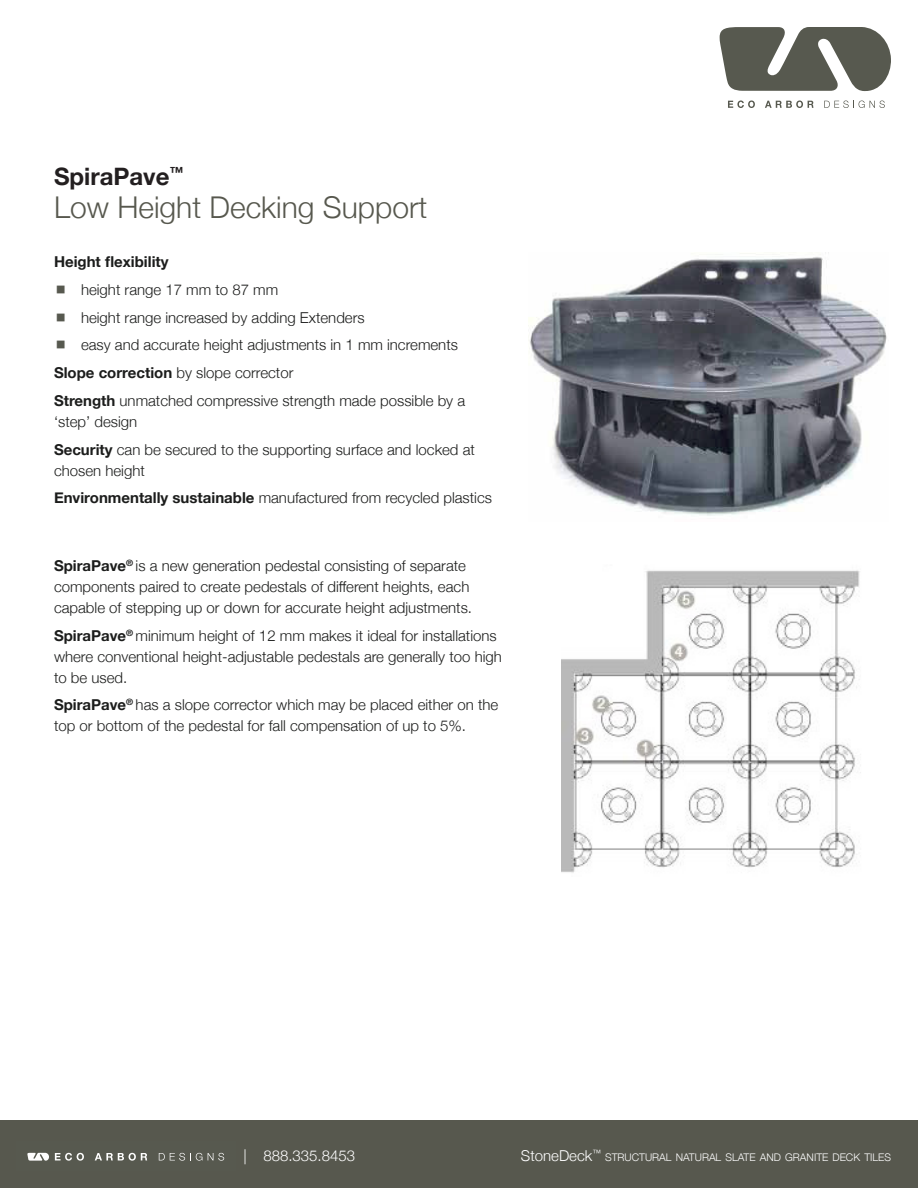
<style>
.page{position:relative;width:918px;height:1188px;background:#fff}
.page>*{position:absolute;margin:0;border:0;box-sizing:border-box;transform-origin:0 0}
.Subheadline{font:300 30px "Helvetica Neue";color:#57584e}
.Paragraph_Style_1{font:700 24px "Helvetica Neue";color:#231f20}
.t1{font:300 15px/21px "Helvetica Neue";color:#1c1d1c}
.t2{font:300 15px "Helvetica Neue";color:#fff}
.t3{font:700 15px "Helvetica Neue";color:#1c1d1c}
.t4{font:300 10.5px "Helvetica Neue";color:#fff}
.s1{font-weight:700}
</style>
<div class="page">
<div style="left:0;top:1120px;width:918px;height:68px;background:#57584e"></div>
<svg style="left:27px;top:1153px;width:22px;height:8px"></svg>
<svg style="left:55px;top:1153px;width:29px;height:8px"></svg>
<svg style="left:95px;top:1153px;width:52px;height:8px"></svg>
<svg style="left:159px;top:1153px;width:43px;height:8px"></svg>
<svg style="left:208px;top:1153px;width:16px;height:8px"></svg>
<svg style="left:720px;top:27px;width:171px;height:65px"></svg>
<svg style="left:728px;top:101px;width:27px;height:7px"></svg>
<svg style="left:765px;top:101px;width:49px;height:7px"></svg>
<svg style="left:824px;top:101px;width:61px;height:7px"></svg>
<img style="left:529px;top:252px;width:358px;height:264px">
<img style="left:561px;top:570px;width:300px;height:303px">
<p class="Paragraph_Style_1" style="left:54px;top:158px;width:131px">SpiraPave<sup>™</sup></p>
<p class="Subheadline" style="left:54px;top:184px;width:375px">Low Height Decking Support</p>
<p class="t3" style="left:54px;top:250px;width:116px">Height flexibility</p>
<p class="t1" style="left:81px;top:278px;width:199px">height range 17 mm to 87 mm</p>
<p class="t1" style="left:81px;top:306px;width:285px">height range increased by adding Extenders</p>
<p class="t1" style="left:81px;top:333px;width:379px">easy and accurate height adjustments in 1 mm increments</p>
<p class="t1" style="left:54px;top:361px;width:241px"><span class="s1">Slope correction</span> by slope corrector</p>
<p class="t1" style="left:54px;top:389px;width:413px"><span class="s1">Strength</span> unmatched compressive strength made possible by a ‘step’ design</p>
<p class="t1" style="left:54px;top:438px;width:422px"><span class="s1">Security</span> can be secured to the supporting surface and locked at chosen height</p>
<p class="t1" style="left:54px;top:486px;width:440px"><span class="s1">Environmentally sustainable</span> manufactured from recycled plastics</p>
<p class="t1" style="left:54px;top:554px;width:420px"><span class="s1">SpiraPave</span><sup>®</sup> is a new generation pedestal consisting of separate components paired to create pedestals of different heights, each capable of stepping up or down for accurate height adjustments.</p>
<p class="t1" style="left:54px;top:624px;width:449px"><span class="s1">SpiraPave</span><sup>®</sup> minimum height of 12 mm makes it ideal for installations where conventional height-adjustable pedestals are generally too high to be used.</p>
<p class="t1" style="left:54px;top:693px;width:446px"><span class="s1">SpiraPave</span><sup>®</sup> has a slope corrector which may be placed either on the top or bottom of the pedestal for fall compensation of up to 5%.</p>
<p class="t2" style="left:243px;top:1144px;width:113px">| 888.335.8453</p>
<p class="t2" style="left:521px;top:1144px;width:82px">StoneDeck<sup>™</sup></p>
<p class="t4" style="left:605px;top:1149px;width:287px">STRUCTURAL NATURAL SLATE AND GRANITE DECK TILES</p>
</div>
